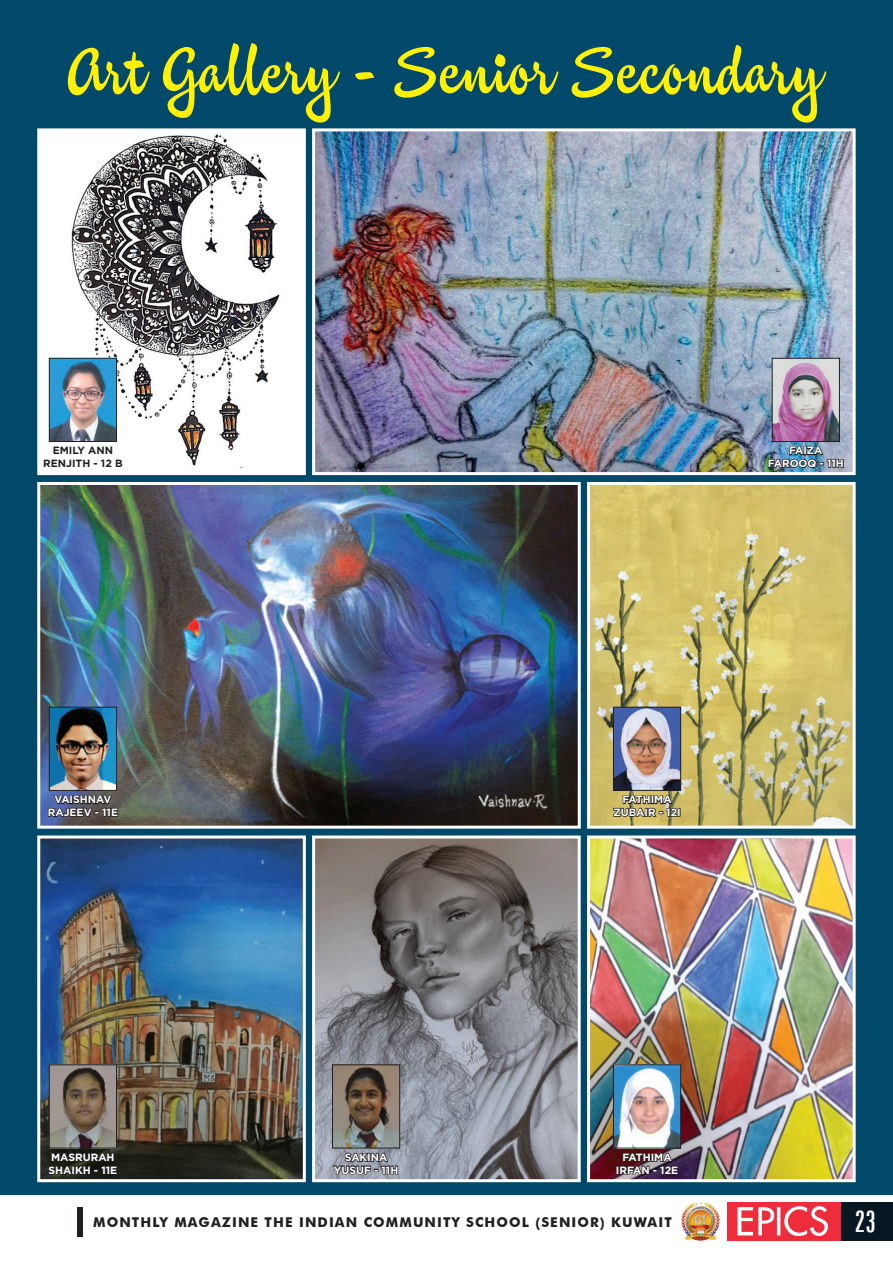
<style>
.page{position:relative;width:893px;height:1263px;background:#fff}
.page>*{position:absolute;margin:0;border:0;box-sizing:border-box;transform-origin:0 0}
.t1{font:60px "Studio Lettering Sable";color:#fff101;scale:1.2 1}
.t2{font:extra-condensed 30px "Zurich BT";color:#fff}
.t3{font:700 13.5px "Futura BT";letter-spacing:.08em;color:#231f20}
.t4{font:700 10.5px/12.6px "Gotham";color:#fff;text-align:center}
.t5{font:700 10.5px/12.6px "Gotham";color:#231f20;text-align:center}
</style>
<div class="page">
<div style="left:0;top:0;width:893px;height:1195px;background:#00496a"></div>
<img style="left:41px;top:132px;width:261px;height:339px">
<div style="left:37px;top:128px;width:269px;height:347px;border:3px solid #fff"></div>
<img style="left:41px;top:839px;width:261px;height:339px">
<div style="left:37px;top:835px;width:269px;height:347px;border:3px solid #fff"></div>
<img style="left:37px;top:482px;width:544px;height:347px">
<svg style="left:312px;top:835px;width:269px;height:348px;background:#868589"></svg>
<img style="left:312px;top:128px;width:544px;height:348px">
<img style="left:51px;top:360px;width:64px;height:80px">
<div style="left:49px;top:358px;width:68px;height:84px;border:1px solid #231f20"></div>
<img style="left:51px;top:709px;width:64px;height:80px">
<div style="left:49px;top:707px;width:68px;height:84px;border:1px solid #231f20"></div>
<svg style="left:47px;top:794px;width:72px;height:24px;background:#3d3e4b"></svg>
<img style="left:51px;top:1066px;width:64px;height:80px">
<div style="left:49px;top:1064px;width:68px;height:84px;border:1px solid #231f20"></div>
<svg style="left:47px;top:1151px;width:71px;height:24px;background:#201f1b"></svg>
<img style="left:774px;top:360px;width:64px;height:80px">
<div style="left:772px;top:358px;width:68px;height:84px;border:1px solid #231f20"></div>
<img style="left:767px;top:445px;width:77px;height:24px">
<img style="left:334px;top:1066px;width:64px;height:80px">
<div style="left:332px;top:1064px;width:68px;height:84px;border:1px solid #231f20"></div>
<svg style="left:331px;top:1151px;width:68px;height:24px;background:#686a73"></svg>
<img style="left:591px;top:486px;width:261px;height:339px">
<div style="left:587px;top:482px;width:269px;height:347px;border:3px solid #fff"></div>
<img style="left:587px;top:835px;width:269px;height:348px">
<img style="left:615px;top:709px;width:64px;height:80px">
<div style="left:613px;top:707px;width:68px;height:84px;border:1px solid #231f20"></div>
<svg style="left:612px;top:793px;width:69px;height:25px;background:#7c7145"></svg>
<img style="left:615px;top:1066px;width:64px;height:80px">
<div style="left:613px;top:1064px;width:68px;height:84px;border:1px solid #231f20"></div>
<svg style="left:616px;top:1151px;width:63px;height:24px;background:#442f37"></svg>
<div style="left:840px;top:1202px;width:53px;height:39px;background:#071822"></div>
<div style="left:727px;top:1202px;width:113px;height:39px;background:#ee2c3b"></div>
<svg style="left:738px;top:1206px;width:90px;height:30px"></svg>
<div style="left:77px;top:1207px;width:5px;height:29px;background:#231f20"></div>
<img style="left:681px;top:1202px;width:40px;height:39px">
<h1 class="t1" style="left:68px;top:32px;width:633px">Art Gallery - Senior Secondary</h1>
<p class="t5" style="left:43px;top:444px;width:81px">EMILY ANN<br>RENJITH - 12 B</p>
<p class="t4" style="left:768px;top:444px;width:78px">FAIZA<br>FAROOQ - 11H</p>
<p class="t4" style="left:48px;top:793px;width:72px">VAISHNAV<br>RAJEEV - 11E</p>
<p class="t4" style="left:613px;top:793px;width:69px">FATHIMA<br>ZUBAIR - 12I</p>
<p class="t4" style="left:49px;top:1151px;width:70px;text-align:left">MASRURAH<br>SHAIKH - 11E</p>
<p class="t4" style="left:334px;top:1151px;width:66px">SAKINA<br>YUSUF - 11H</p>
<p class="t4" style="left:616px;top:1151px;width:64px">FATHIMA<br>IRFAN - 12E</p>
<p class="t3" style="left:93px;top:1214px;width:580px">MONTHLY MAGAZINE THE INDIAN COMMUNITY SCHOOL (SENIOR) KUWAIT</p>
<h2 class="t2" style="left:855px;top:1204px;width:23px">23</h2>
</div>
